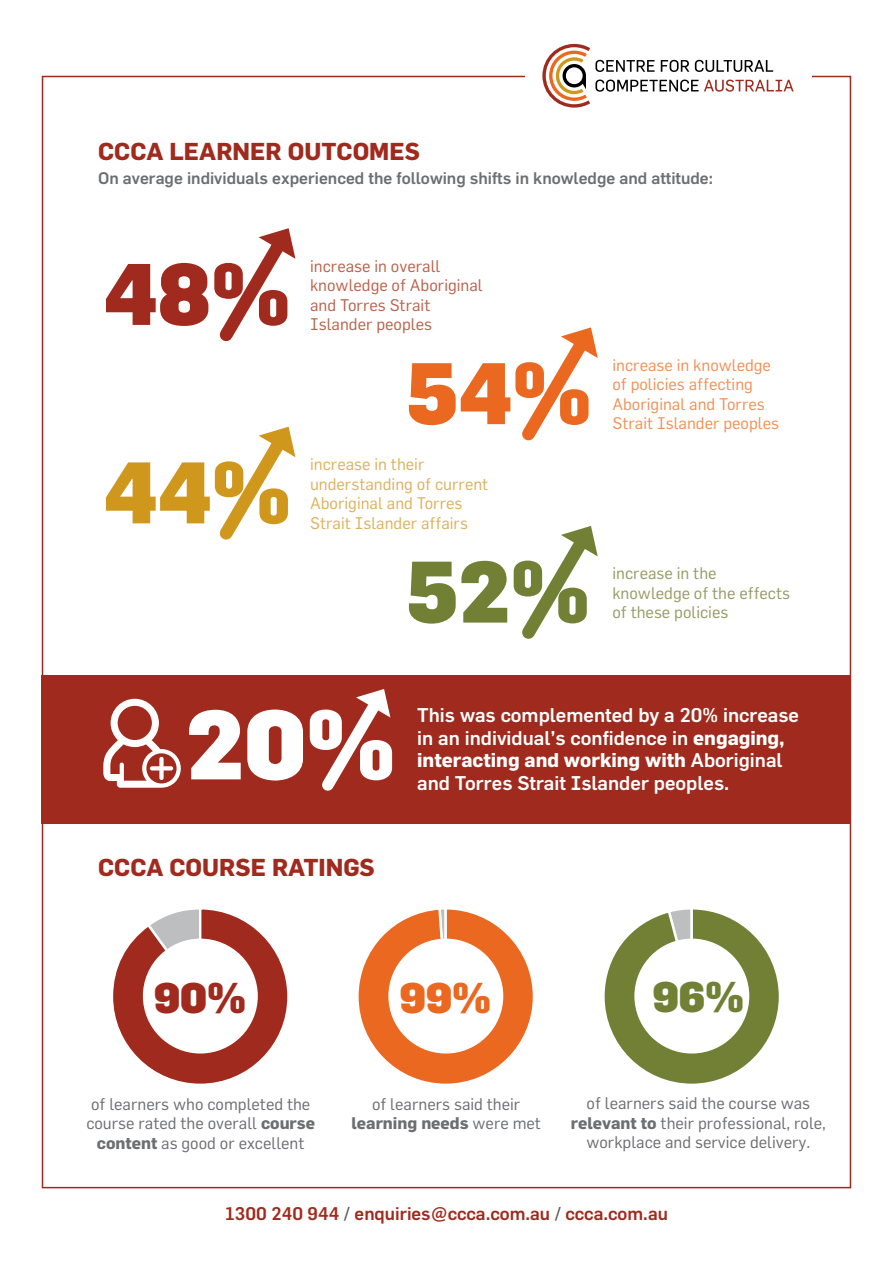
<style>
.page{position:relative;width:893px;height:1263px;background:#fff}
.page>*{position:absolute;margin:0;border:0;box-sizing:border-box;transform-origin:0 0}
.t1{font:900 96.3px "Flama";color:#fff}
.t2{font:900 85.5px "Flama";color:#ea6820}
.t3{font:900 85.5px "Flama";color:#728036}
.t4{font:900 85.5px "Flama";color:#a02a1d}
.t5{font:900 85.5px "Flama";color:#cf971c}
.t6{font:900 42px "Flama";color:#a02a1d}
.t7{font:900 42px "Flama";color:#ea6820}
.t8{font:900 42px "Flama";color:#728036}
.t9{font:700 24px "Flama";color:#a02a1d}
.t10{font:500 19.5px/22.5px "Flama";color:#fff}
.t11{font:500 18px "Flama";color:#a02a1d}
.t12{font:16.5px/19.5px "Flama";color:#6d6e71;text-align:center}
.t13{font:16.5px/19.5px "Flama";color:#f09158}
.t14{font:16.5px/19.5px "Flama";color:#dcb15e}
.t15{font:500 16.5px "Flama";color:#6d6e71}
.t16{font:16.5px/19.5px "Flama";color:#b9624b}
.t17{font:16.5px/19.5px "Flama";color:#959c64}
.s1{font-weight:700}
.s2{color:#58595b}
</style>
<div class="page">
<svg style="left:542px;top:44px;width:252px;height:64px"></svg>
<svg style="left:522px;top:327px;width:76px;height:114px"></svg>
<svg style="left:522px;top:526px;width:76px;height:113px"></svg>
<svg style="left:219px;top:228px;width:77px;height:114px"></svg>
<svg style="left:219px;top:426px;width:77px;height:114px"></svg>
<div style="left:42px;top:675px;width:809px;height:148px;background:#a02a1d"></div>
<svg style="left:103px;top:699px;width:78px;height:89px"></svg>
<svg style="left:322px;top:689px;width:69px;height:102px"></svg>
<svg style="left:113px;top:909px;width:175px;height:175px"></svg>
<div style="left:143px;top:938px;width:115px;height:115px;background:#fff;border-radius:50%"></div>
<div style="left:357px;top:908px;width:177px;height:177px;background:#ea6820;border-radius:87px"></div>
<div style="left:388px;top:938px;width:115px;height:115px;background:#fff;border-radius:50%"></div>
<svg style="left:604px;top:909px;width:175px;height:175px"></svg>
<div style="left:634px;top:938px;width:115px;height:115px;background:#fff;border-radius:50%"></div>
<h3 class="t9" style="left:98px;top:137px;width:323px">CCCA LEARNER OUTCOMES</h3>
<p class="t15" style="left:98px;top:168px;width:616px">On average individuals experienced the following shifts in knowledge and attitude:</p>
<h2 class="t4" style="left:103px;top:241px;width:189px">48%</h2>
<h2 class="t5" style="left:103px;top:440px;width:189px">44%</h2>
<p class="t16" style="left:310px;top:256px;width:174px">increase in overall knowledge of Aboriginal and Torres Strait</p>
<p class="t16" style="left:310px;top:314px;width:123px">Islander peoples</p>
<h2 class="t2" style="left:406px;top:341px;width:188px">54%</h2>
<p class="t14" style="left:310px;top:454px;width:180px">increase in their understanding of current<br>Aboriginal and Torres</p>
<p class="t14" style="left:310px;top:512px;width:159px">Strait Islander affairs</p>
<h2 class="t3" style="left:406px;top:539px;width:186px">52%</h2>
<p class="t13" style="left:612px;top:355px;width:160px">increase in knowledge of policies affecting<br>Aboriginal and Torres</p>
<p class="t13" style="left:612px;top:413px;width:168px">Strait Islander peoples</p>
<p class="t17" style="left:612px;top:563px;width:179px">increase in the knowledge of the effects</p>
<p class="t17" style="left:612px;top:602px;width:117px">of these policies</p>
<h1 class="t1" style="left:185px;top:685px;width:212px">20%</h1>
<p class="t10" style="left:417px;top:704px;width:383px">This was complemented by a 20% increase in an individual’s confidence in <span class="s1">engaging, interacting and working with</span> Aboriginal</p>
<p class="t10" style="left:417px;top:771px;width:313px">and Torres Strait Islander peoples.</p>
<h3 class="t9" style="left:98px;top:852px;width:278px">CCCA COURSE RATINGS</h3>
<h3 class="t6" style="left:154px;top:971px;width:94px">90%</h3>
<h3 class="t7" style="left:399px;top:971px;width:93px">99%</h3>
<h3 class="t8" style="left:652px;top:971px;width:93px">96%</h3>
<p class="t12" style="left:86px;top:1093px;width:230px">of learners who completed the course rated the overall <span class="s1">course content</span> as good or excellent</p>
<p class="t12" style="left:351px;top:1093px;width:191px">of learners said their <span class="s1">learning needs</span> were met</p>
<p class="t12" style="left:571px;top:1093px;width:257px">of learners said the course was <span class="s1">relevant to</span> their professional, role, workplace and service delivery.</p>
<p class="t11" style="left:225px;top:1203px;width:444px">1300 240 944 <span class="s2">/</span> enquiries@ccca.com.au <span class="s2">/</span> ccca.com.au</p>
</div>
